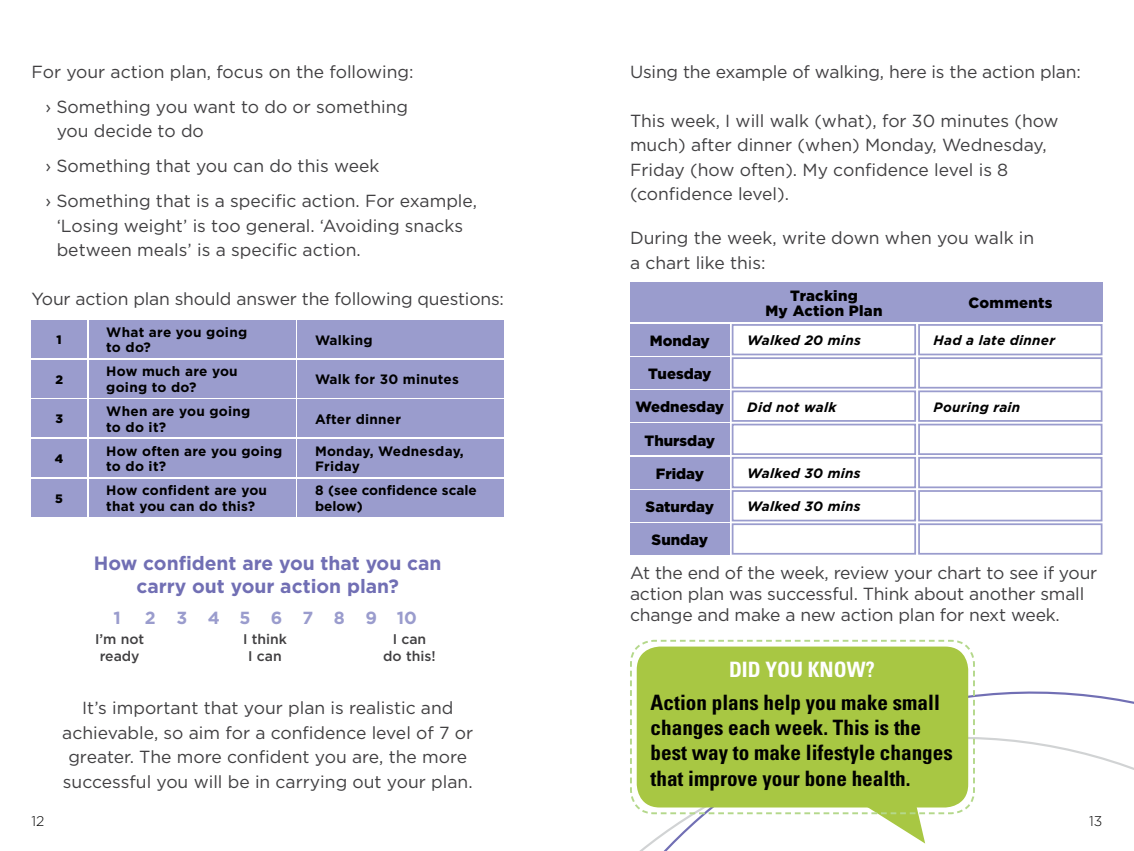
<style>
.page{position:relative;width:1134px;height:851px;background:#fff}
.page>*{position:absolute;margin:0;border:0;box-sizing:border-box;transform-origin:0 0}
.t1{font:700 condensed 21.18px/25.4px "Univers";color:#000}
.t2{font:700 condensed 21.18px "Univers";color:#fff}
.t3{font:700 19.25px/23.1px "Gotham";color:#716fb4;text-align:center}
.t4{font:17.5px/24.5px "Gotham";color:#414042}
.t5{font:700 17.5px "Gotham";letter-spacing:1.17em;color:#9a9ccd}
.t6{font:900 14.88px "Gotham";color:#000}
.t7{font:900 14.88px/15.8px "Gotham";letter-spacing:.02em;color:#000;text-align:center}
.t8{font:500 14px/16.8px "Gotham";color:#414042;text-align:center}
.t9{font:300 14px "Gotham";color:#000}
.t10{font:700 13.65px/15.8px "Gotham";letter-spacing:.02em;color:#000}
.t11{font:italic 700 13.65px "Gotham";letter-spacing:.02em;color:#000}
.t12{font:700 13.65px/15.8px "Gotham";color:#000}
.t13{font:900 12.25px "Gotham";color:#000}
</style>
<div class="page">
<svg style="left:641px;top:695px;width:493px;height:155px"></svg>
<div style="left:630px;top:357px;width:100px;height:31px;background:#9a9ccd"></div>
<div style="left:630px;top:390px;width:100px;height:32px;background:#9a9ccd"></div>
<div style="left:630px;top:423px;width:100px;height:32px;background:#9a9ccd"></div>
<div style="left:630px;top:457px;width:100px;height:31px;background:#9a9ccd"></div>
<div style="left:630px;top:490px;width:100px;height:31px;background:#9a9ccd"></div>
<div style="left:630px;top:523px;width:100px;height:31px;background:#9a9ccd"></div>
<div style="left:630px;top:324px;width:100px;height:31px;background:#9a9ccd"></div>
<div style="left:732px;top:324px;width:184px;height:31px;border:2px solid #9a9ccd"></div>
<div style="left:918px;top:324px;width:184px;height:31px;border:2px solid #9a9ccd"></div>
<div style="left:918px;top:357px;width:184px;height:31px;border:2px solid #9a9ccd"></div>
<div style="left:918px;top:390px;width:184px;height:32px;border:2px solid #9a9ccd"></div>
<div style="left:918px;top:423px;width:184px;height:32px;border:2px solid #9a9ccd"></div>
<div style="left:918px;top:457px;width:184px;height:31px;border:2px solid #9a9ccd"></div>
<div style="left:918px;top:490px;width:184px;height:31px;border:2px solid #9a9ccd"></div>
<div style="left:918px;top:523px;width:184px;height:31px;border:2px solid #9a9ccd"></div>
<div style="left:732px;top:357px;width:184px;height:31px;border:2px solid #9a9ccd"></div>
<div style="left:732px;top:390px;width:184px;height:32px;border:2px solid #9a9ccd"></div>
<div style="left:732px;top:423px;width:184px;height:32px;border:2px solid #9a9ccd"></div>
<div style="left:732px;top:457px;width:184px;height:31px;border:2px solid #9a9ccd"></div>
<div style="left:732px;top:490px;width:184px;height:31px;border:2px solid #9a9ccd"></div>
<div style="left:732px;top:523px;width:184px;height:31px;border:2px solid #9a9ccd"></div>
<div style="left:630px;top:282px;width:472px;height:40px;background:#9a9ccd"></div>
<div style="left:32px;top:320px;width:55px;height:37px;background:#9a9ccd"></div>
<div style="left:32px;top:360px;width:55px;height:37px;background:#9a9ccd"></div>
<div style="left:32px;top:399px;width:55px;height:38px;background:#9a9ccd"></div>
<div style="left:32px;top:439px;width:55px;height:37px;background:#9a9ccd"></div>
<div style="left:32px;top:479px;width:55px;height:37px;background:#9a9ccd"></div>
<div style="left:89px;top:320px;width:206px;height:37px;background:#9a9ccd"></div>
<div style="left:298px;top:320px;width:206px;height:37px;background:#9a9ccd"></div>
<div style="left:298px;top:360px;width:206px;height:37px;background:#9a9ccd"></div>
<div style="left:298px;top:399px;width:206px;height:38px;background:#9a9ccd"></div>
<div style="left:298px;top:439px;width:206px;height:37px;background:#9a9ccd"></div>
<div style="left:298px;top:479px;width:206px;height:37px;background:#9a9ccd"></div>
<div style="left:89px;top:360px;width:206px;height:37px;background:#9a9ccd"></div>
<div style="left:89px;top:399px;width:206px;height:38px;background:#9a9ccd"></div>
<div style="left:89px;top:439px;width:206px;height:37px;background:#9a9ccd"></div>
<div style="left:89px;top:479px;width:206px;height:37px;background:#9a9ccd"></div>
<svg style="left:661px;top:815px;width:285px;height:28px"></svg>
<svg style="left:630px;top:639px;width:346px;height:176px;background:#b1cd58"></svg>
<p class="t4" style="left:32px;top:54px;width:384px;line-height:35px;text-align:center">For your action plan, focus on the following: › Something you want to do or something</p>
<p class="t4" style="left:45px;top:113px;width:433px;line-height:35px;text-indent:11px">you decide to do<br>› Something that you can do this week<br>› Something that is a specific action. For example,</p>
<p class="t4" style="left:57px;top:213px;width:408px">‘Losing weight’ is too general. ‘Avoiding snacks between meals’ is a specific action.</p>
<p class="t4" style="left:32px;top:286px;width:474px">Your action plan should answer the following questions:</p>
<p class="t4" style="left:630px;top:59px;width:452px">Using the example of walking, here is the action plan:</p>
<p class="t4" style="left:630px;top:108px;width:430px">This week, I will walk (what), for 30 minutes (how much) after dinner (when) Monday, Wednesday, Friday (how often). My confidence level is 8 (confidence level).</p>
<p class="t4" style="left:630px;top:225px;width:406px">During the week, write down when you walk in a chart like this:</p>
<p class="t7" style="left:765px;top:287px;width:119px">Tracking<br>My Action Plan</p>
<p class="t7" style="left:969px;top:295px;width:85px">Comments</p>
<p class="t11" style="left:747px;top:332px;width:115px">Walked 20 mins</p>
<p class="t10" style="left:106px;top:323px;width:142px">What are you going to do?</p>
<p class="t10" style="left:315px;top:331px;width:59px">Walking</p>
<p class="t10" style="left:106px;top:363px;width:133px">How much are you going to do?</p>
<p class="t10" style="left:315px;top:371px;width:145px">Walk for 30 minutes</p>
<p class="t10" style="left:106px;top:403px;width:146px">When are you going to do it?</p>
<p class="t10" style="left:315px;top:411px;width:88px">After dinner</p>
<p class="t10" style="left:106px;top:442px;width:178px">How often are you going to do it?</p>
<p class="t10" style="left:315px;top:442px;width:150px">M onday, Wednesday,<br>Friday</p>
<p class="t10" style="left:106px;top:482px;width:162px">How confident are you that you can do this?</p>
<p class="t12" style="left:315px;top:482px;width:163px">8 (see confidence scale below)</p>
<p class="t6" style="left:650px;top:332px;width:62px">Monday</p>
<p class="t6" style="left:648px;top:365px;width:65px">Tuesday</p>
<p class="t6" style="left:636px;top:398px;width:90px">Wednesday</p>
<p class="t6" style="left:645px;top:431px;width:72px">Thursday</p>
<p class="t6" style="left:656px;top:465px;width:50px">Friday</p>
<p class="t6" style="left:646px;top:498px;width:70px">Saturday</p>
<p class="t6" style="left:652px;top:531px;width:58px">Sunday</p>
<p class="t13" style="left:57px;top:332px;width:7px">1</p>
<p class="t11" style="left:934px;top:332px;width:123px">Had a late dinner</p>
<p class="t13" style="left:55px;top:372px;width:9px">2</p>
<p class="t13" style="left:55px;top:412px;width:9px">3</p>
<p class="t13" style="left:55px;top:451px;width:10px">4</p>
<p class="t13" style="left:55px;top:491px;width:9px">5</p>
<p class="t11" style="left:747px;top:399px;width:91px">Did not walk</p>
<p class="t11" style="left:934px;top:399px;width:88px">Pouring rain</p>
<p class="t11" style="left:747px;top:465px;width:115px">Walked 30 mins</p>
<p class="t11" style="left:747px;top:498px;width:115px">Walked 30 mins</p>
<p class="t3" style="left:94px;top:551px;width:349px">How confident are you that you can carry out your action plan?</p>
<p class="t5" style="left:113px;top:607px;width:9px">1</p>
<p class="t5" style="left:145px;top:607px;width:274px">2345678910</p>
<p class="t8" style="left:95px;top:630px;width:51px">I’m not ready</p>
<p class="t8" style="left:383px;top:630px;width:54px">I can do this!</p>
<p class="t8" style="left:243px;top:630px;width:45px">I think<br>I can</p>
<p class="t4" style="left:62px;top:695px;width:413px;text-align:center">It’s important that your plan is realistic and achievable, so aim for a confidence level of 7 or greater. The more confident you are, the more successful you will be in carrying out your plan.</p>
<p class="t4" style="left:630px;top:562px;width:469px;line-height:21px">At the end of the week, review your chart to see if your action plan was successful. Think about another small change and make a new action plan for next week.</p>
<p class="t2" style="left:729px;top:656px;width:147px">DID YOU KNOW?</p>
<p class="t1" style="left:651px;top:689px;width:304px">Action plans help you make small changes each week. This is the best way to make lifestyle changes that improve your bone health.</p>
<p class="t9" style="left:32px;top:813px;width:14px">12</p>
<p class="t9" style="left:1089px;top:813px;width:15px">13</p>
</div>
